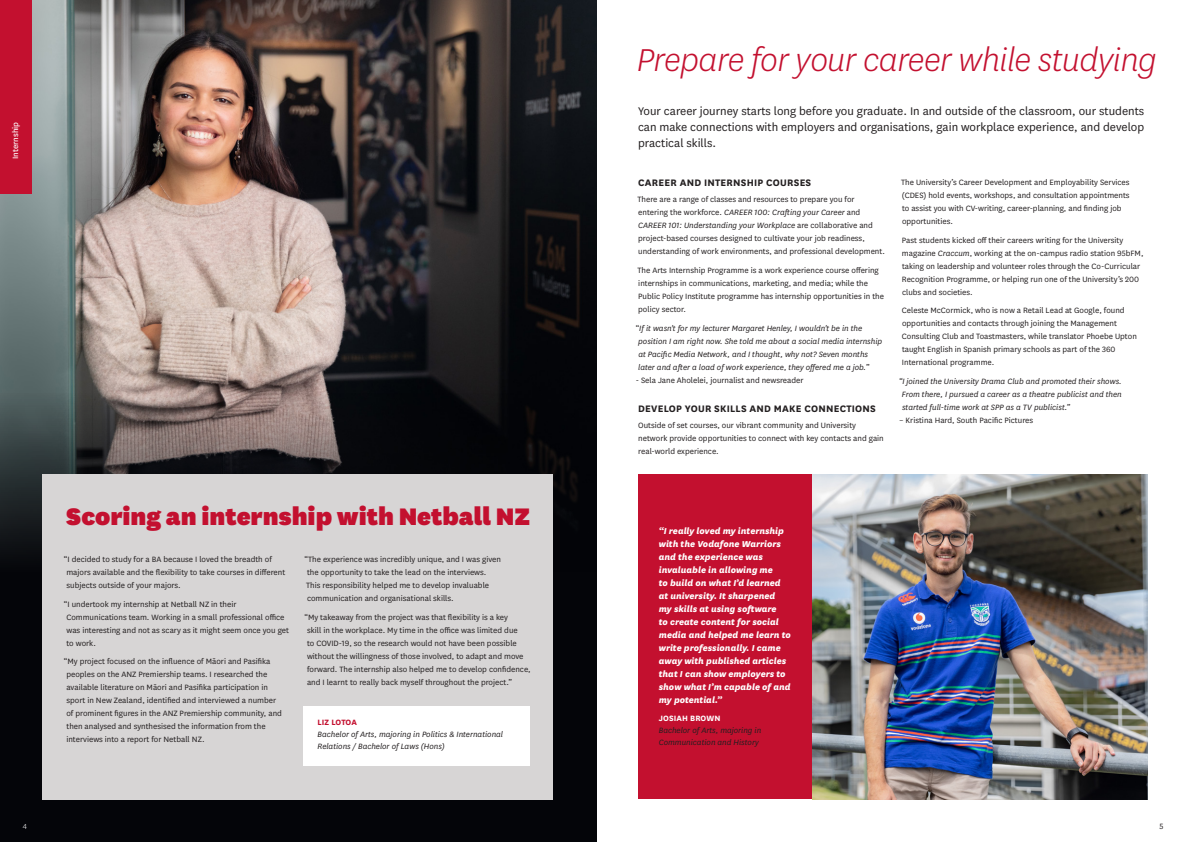
<style>
.page{position:relative;width:1191px;height:842px;background:#fff}
.page>*{position:absolute;margin:0;border:0;box-sizing:border-box;transform-origin:0 0}
._1__Main_Heading{font:italic 300 37px "National";letter-spacing:-.015em;color:#c3102f}
._3a__Profile_Heading{font:900 28px "National";color:#c3102f}
._1b__Intro_text{font:13px/16px "National";color:#231f20;text-align:justify}
._2c__Subhead{font:700 11px "National";letter-spacing:.02em;color:#231f20}
._8__Pull_quote_white{font:italic 800 10px/13px "National";color:#fff}
._3b__Profile_Body_co{font:9px/13px "National";color:#231f20}
._3b__Profile_Body_co-2{font:italic 9px/13px "National";color:#231f20}
._7__Qualifications{font:italic 9px/12px "National";color:#231f20}
._4__Profile_Name{font:700 9px "National";letter-spacing:.01em;color:#fff}
._3b__Profile_Body_co-3{font:9px "National";color:#fff}
._4__Profile_Name-2{font:700 9px "National";color:#c3102f}
.t1{font:300 8.5px "National";color:#fff}
.s1{font-style:italic}
.s2{font-style:normal}
</style>
<div class="page">
<img style="left:0;top:0;width:597px;height:380px">
<svg style="left:0;top:380px;width:597px;height:462px;background:#222123"></svg>
<div style="left:43px;top:475px;width:510px;height:325px;background:#d7d5d5"></div>
<div style="left:638px;top:475px;width:174px;height:324px;background:#c3102f"></div>
<div style="left:303px;top:707px;width:227px;height:59px;background:#fff"></div>
<img style="left:812px;top:475px;width:335px;height:324px">
<div style="left:0;top:0;width:31px;height:193px;background:#c3102f"></div>
<p class="_3b__Profile_Body_co-3" style="left:9px;top:159px;width:39px;rotate:-90deg">Internship</p>
<p class="_3a__Profile_Heading" style="left:66px;top:497px;width:466px">Scoring an internship with Netball NZ</p>
<p class="_3b__Profile_Body_co" style="left:64px;top:552px;width:223px">“I decided to study for a BA because I loved the breadth of majors available and the flexibility to take courses in different subjects outside of your majors.</p>
<p class="_3b__Profile_Body_co" style="left:64px;top:597px;width:227px">“I undertook my internship at Netball NZ in their Communications team. Working in a small professional office was interesting and not as scary as it might seem once you get to work.</p>
<p class="_3b__Profile_Body_co" style="left:64px;top:655px;width:219px">“My project focused on the influence of Māori and Pasifika peoples on the ANZ Premiership teams. I researched the available literature on Māori and Pasifika participation in sport in New Zealand, identified and interviewed a number of prominent figures in the ANZ Premiership community, and then analysed and synthesised the information from the interviews into a report for Netball NZ.</p>
<p class="_3b__Profile_Body_co" style="left:304px;top:552px;width:198px">“The experience was incredibly unique, and I was given the opportunity to take the lead on the interviews.<br>This responsibility helped me to develop invaluable communication and organisational skills.</p>
<p class="_3b__Profile_Body_co" style="left:304px;top:610px;width:228px">“My takeaway from the project was that flexibility is a key<br>skill in the workplace. My time in the office was limited due<br>to COVID-19, so the research would not have been possible without the willingness of those involved, to adapt and move forward. The internship also helped me to develop confidence, and I learnt to really back myself throughout the project.”</p>
<p class="_4__Profile_Name-2" style="left:317px;top:716px;width:41px">LIZ LOTOA</p>
<p class="_7__Qualifications" style="left:317px;top:728px;width:187px">Bachelor of Arts, majoring in Politics &amp; International<br>Relations / Bachelor of Laws (Hons)</p>
<p class="_1__Main_Heading" style="left:637px;top:37px;width:521px">Prepare for your career while studying</p>
<p class="_1b__Intro_text" style="left:638px;top:103px;width:508px">Your career journey starts long before you graduate. In and outside of the classroom, our students can make connections with employers and organisations, gain workplace experience, and develop practical skills.</p>
<p class="_2c__Subhead" style="left:638px;top:175px;width:175px">CAREER AND INTERNSHIP COURSES</p>
<p class="_3b__Profile_Body_co" style="left:637px;top:193px;width:249px">There are a range of classes and resources to prepare you for entering the workforce. <span class="s1">CAREER 100: Crafting your Career</span> and <span class="s1">CAREER 101: Understanding your Workplace</span> are collaborative and project-based courses designed to cultivate your job readiness, understanding of work environments, and professional development.</p>
<p class="_3b__Profile_Body_co" style="left:637px;top:263px;width:248px">The Arts Internship Programme is a work experience course offering internships in communications, marketing, and media; while the Public Policy Institute programme has internship opportunities in the policy sector.</p>
<p class="_3b__Profile_Body_co-2" style="left:635px;top:321px;width:248px"><span class="s2">“</span>If it wasn't for my lecturer Margaret Henley, I wouldn't be in the position I am right now. She told me about a social media internship at Pacific Media Network, and I thought, why not? Seven months later and after a load of work experience, they offered me a job.<span class="s2">”</span></p>
<p class="_3b__Profile_Body_co" style="left:636px;top:373px;width:169px">- Sela Jane Aholelei, journalist and newsreader</p>
<p class="_2c__Subhead" style="left:638px;top:401px;width:239px">DEVELOP YOUR SKILLS AND MAKE CONNECTIONS</p>
<p class="_3b__Profile_Body_co" style="left:638px;top:418px;width:247px">Outside of set courses, our vibrant community and University network provide opportunities to connect with key contacts and gain real-world experience.</p>
<p class="_3b__Profile_Body_co" style="left:901px;top:175px;width:230px">The University’s Career Development and Employability Services (CDES) hold events, workshops, and consultation appointments to assist you with CV-writing, career-planning, and finding job opportunities.</p>
<p class="_3b__Profile_Body_co" style="left:902px;top:233px;width:243px">Past students kicked off their careers writing for the University magazine <span class="s1">Craccum</span>, working at the on-campus radio station 95bFM, taking on leadership and volunteer roles through the Co-Curricular Recognition Programme, or helping run one of the University’s 200 clubs and societies.</p>
<p class="_3b__Profile_Body_co" style="left:902px;top:304px;width:236px">Celeste McCormick, who is now a Retail Lead at Google, found opportunities and contacts through joining the Management Consulting Club and Toastmasters, while translator Phoebe Upton taught English in Spanish primary schools as part of the 360<br>International programme.</p>
<p class="_3b__Profile_Body_co-2" style="left:902px;top:374px;width:221px;text-align:justify;text-indent:-3px">“I joined the University Drama Club and promoted their shows.<br>From there, I pursued a career as a theatre publicist and then started full-time work at SPP as a TV publicist.”</p>
<p class="_3b__Profile_Body_co" style="left:899px;top:413px;width:135px">– Kristina Hard, South Pacific Pictures</p>
<p class="_8__Pull_quote_white" style="left:659px;top:524px;width:133px">“I really loved my internship with the Vodafone Warriors and the experience was invaluable in allowing me<br>to build on what I’d learned at university. It sharpened<br>my skills at using software<br>to create content for social media and helped me learn to write professionally. I came away with published articles that I can show employers to show what I’m capable of and my potential.”</p>
<p class="_4__Profile_Name" style="left:659px;top:712px;width:63px">JOSIAH BROWN</p>
<p class="_7__Qualifications" style="left:659px;top:724px;width:104px">Bachelor of Arts, majoring in<br>Communication and History</p>
<p class="t1" style="left:23px;top:821px;width:6px">4</p>
<p class="_3b__Profile_Body_co" style="left:1159px;top:819px;width:6px">5</p>
</div>
